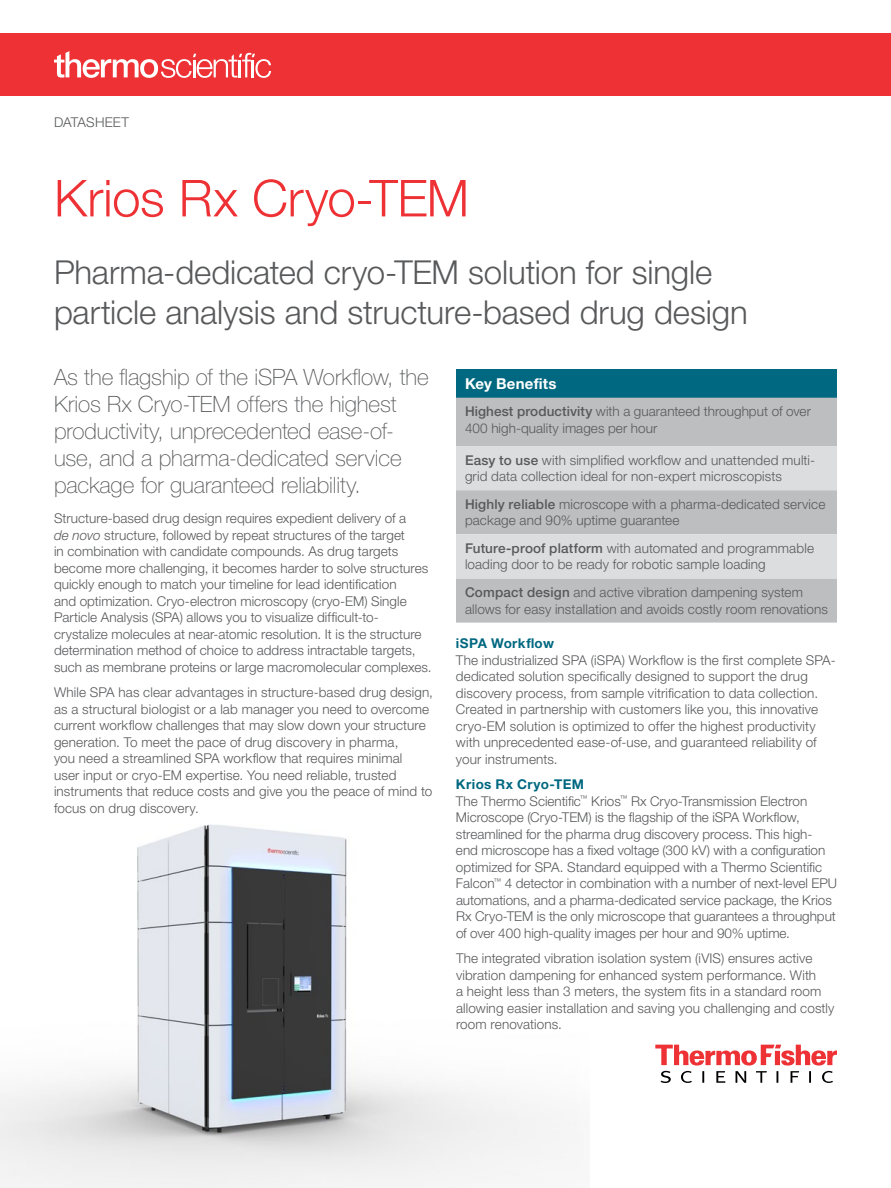
<style>
.page{position:relative;width:891px;height:1188px;background:#fff}
.page>*{position:absolute;margin:0;border:0;box-sizing:border-box;transform-origin:0 0}
.t1{font:300 51px "Helvetica Neue LT Pro";letter-spacing:-.005em;color:#ee3134}
.t2{font:300 33px/40.5px "Helvetica Neue LT Pro";letter-spacing:-.005em;color:#58595b}
.t3{font:100 22.5px/27px "Helvetica Neue LT Pro";letter-spacing:-.005em;color:#58595b}
.t4{font:700 15px "Helvetica Neue LT Pro";letter-spacing:.015em;color:#fff}
.t5{font:300 13.5px/16.5px "Helvetica Neue LT Pro";letter-spacing:.005em;color:#58595b}
.t6{font:700 13.5px "Helvetica Neue LT Pro";letter-spacing:.025em;color:#006880}
.s1{font-style:italic}
.s2{font-weight:500}
.s3{font-weight:700;color:#006880}
</style>
<div class="page">
<img style="left:0;top:824px;width:577px;height:364px">
<svg style="left:655px;top:1045px;width:182px;height:38px"></svg>
<div style="left:456px;top:369px;width:381px;height:29px;background:#006880"></div>
<div style="left:456px;top:398px;width:381px;height:225px;background:#bcbec0"></div>
<svg style="left:456px;top:446px;width:381px;height:132px;background:#d1d2d4"></svg>
<div style="left:0;top:33px;width:891px;height:63px;background:#ee3134"></div>
<svg style="left:54px;top:51px;width:217px;height:27px"></svg>
<p class="t5" style="left:54px;top:113px;width:77px">DATASHEET</p>
<h1 class="t1" style="left:54px;top:167px;width:417px">Krios Rx Cryo-TEM</h1>
<h2 class="t2" style="left:54px;top:251px;width:695px">Pharma-dedicated cryo-TEM solution for single particle analysis and structure-based drug design</h2>
<h3 class="t3" style="left:54px;top:363px;width:376px">As the flagship of the iSPA Workflow, the Krios Rx Cryo-TEM offers the highest productivity, unprecedented ease-of&shy;use, and a pharma-dedicated service package for guaranteed reliability.</h3>
<p class="t5" style="left:54px;top:510px;width:379px">Structure-based drug design requires expedient delivery of a<br><span class="s1">de novo</span> structure, followed by repeat structures of the target<br>in combination with candidate compounds. As drug targets become more challenging, it becomes harder to solve structures quickly enough to match your timeline for lead identification<br>and optimization. Cryo-electron microscopy (cryo-EM) Single Particle Analysis (SPA) allows you to visualize difficult-to&shy;crystalize molecules at near-atomic resolution. It is the structure determination method of choice to address intractable targets, such as membrane proteins or large macromolecular complexes.</p>
<p class="t5" style="left:54px;top:684px;width:381px">While SPA has clear advantages in structure-based drug design, as a structural biologist or a lab manager you need to overcome current workflow challenges that may slow down your structure generation. To meet the pace of drug discovery in pharma,<br>you need a streamlined SPA workflow that requires minimal<br>user input or cryo-EM expertise. You need reliable, trusted instruments that reduce costs and give you the peace of mind to focus on drug discovery.</p>
<p class="t4" style="left:465px;top:374px;width:93px">Key Benefits</p>
<p class="t5" style="left:465px;top:403px;width:348px"><span class="s2">Highest productivity</span> with a guaranteed throughput of over<br>400 high-quality images per hour</p>
<p class="t5" style="left:465px;top:451px;width:352px"><span class="s2">Easy to use</span> with simplified workflow and unattended multi&shy;grid data collection ideal for non-expert microscopists</p>
<p class="t5" style="left:465px;top:495px;width:362px"><span class="s2">Highly reliable</span> microscope with a pharma-dedicated service package and 90% uptime guarantee</p>
<p class="t5" style="left:465px;top:540px;width:351px"><span class="s2">Future-proof platform</span> with automated and programmable loading door to be ready for robotic sample loading</p>
<p class="t5" style="left:465px;top:584px;width:365px"><span class="s2">Compact design</span> and active vibration dampening system allows for easy installation and avoids costly room renovations</p>
<p class="t6" style="left:456px;top:635px;width:100px">iSPA Workflow</p>
<p class="t5" style="left:456px;top:651px;width:381px">The industrialized SPA (iSPA) Workflow is the first complete SPA&shy;dedicated solution specifically designed to support the drug discovery process, from sample vitrification to data collection.<br>Created in partnership with customers like you, this innovative cryo-EM solution is optimized to offer the highest productivity with unprecedented ease-of-use, and guaranteed reliability of your instruments.</p>
<p class="t5" style="left:456px;top:776px;width:382px"><span class="s3">Krios Rx Cryo-TEM<br></span>The Thermo Scientific<sup>™</sup> Krios<sup>™</sup> Rx Cryo-Transmission Electron Microscope (Cryo-TEM) is the flagship of the iSPA Workflow, streamlined for the pharma drug discovery process. This high&shy;end microscope has a fixed voltage (300 kV) with a configuration optimized for SPA. Standard equipped with a Thermo Scientific Falcon<sup>™</sup> 4 detector in combination with a number of next-level EPU automations, and a pharma-dedicated service package, the Krios Rx Cryo-TEM is the only microscope that guarantees a throughput of over 400 high-quality images per hour and 90% uptime.</p>
<p class="t5" style="left:456px;top:950px;width:380px">The integrated vibration isolation system (iVIS) ensures active vibration dampening for enhanced system performance. With<br>a height less than 3 meters, the system fits in a standard room allowing easier installation and saving you challenging and costly room renovations.</p>
</div>
